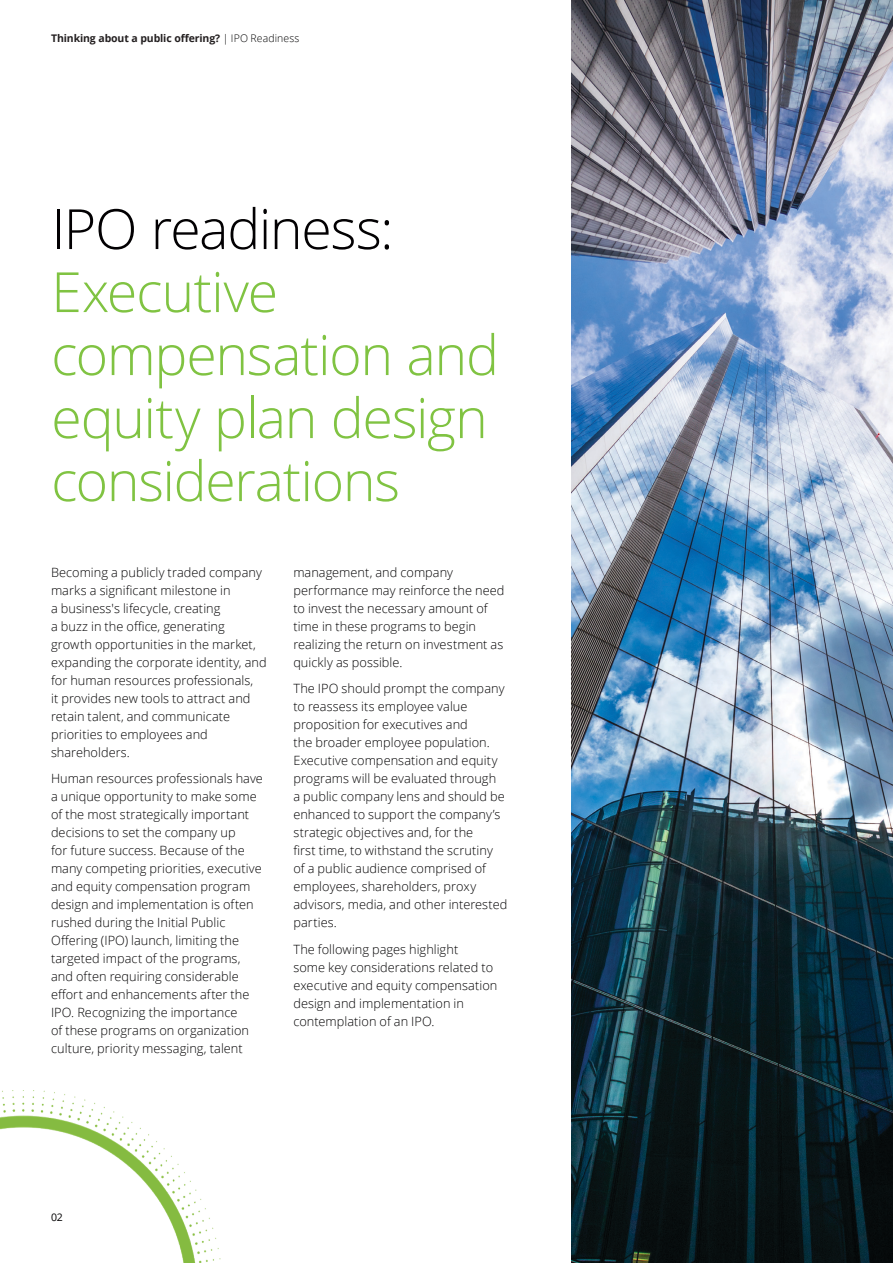
<style>
.page{position:relative;width:893px;height:1263px;background:#fff}
.page>*{position:absolute;margin:0;border:0;box-sizing:border-box;transform-origin:0 0}
.Story_heading_light__37_42pt{font:300 55.5px/63px "Open Sans";letter-spacing:-.025em;color:#80c342}
.Body_copy__8_5_12pt{font:300 12.75px/18px "Open Sans";letter-spacing:.005em;color:#020002}
.Brochure_title___Left_pg__folio_7_9_5pt{font:700 10.5px "Open Sans";letter-spacing:-.01em;color:#231f20}
.t1{font:10.5px "Open Sans";color:#020002}
.s1{font-weight:300;color:#020002}
.s2{color:#020002}
</style>
<div class="page">
<img style="left:572px;top:0;width:321px;height:1263px">
<img style="left:0;top:1091px;width:221px;height:172px">
<p class="Brochure_title___Left_pg__folio_7_9_5pt" style="left:51px;top:31px;width:250px">Thinking about a public offering? <span class="s1">| IPO Readiness</span></p>
<p class="Story_heading_light__37_42pt" style="left:51px;top:196px;width:449px"><span class="s2">IPO readiness:<br></span>Executive compensation and equity plan design considerations</p>
<p class="Body_copy__8_5_12pt" style="left:51px;top:562px;width:217px">Becoming a publicly traded company marks a significant milestone in<br>a business's lifecycle, creating<br>a buzz in the office, generating growth opportunities in the market, expanding the corporate identity, and for human resources professionals,<br>it provides new tools to attract and retain talent, and communicate priorities to employees and shareholders.</p>
<p class="Body_copy__8_5_12pt" style="left:51px;top:769px;width:213px">Human resources professionals have a unique opportunity to make some of the most strategically important decisions to set the company up<br>for future success. Because of the many competing priorities, executive and equity compensation program design and implementation is often rushed during the Initial Public Offering (IPO) launch, limiting the targeted impact of the programs, and often requiring considerable effort and enhancements after the IPO. Recognizing the importance<br>of these programs on organization culture, priority messaging, talent</p>
<p class="Body_copy__8_5_12pt" style="left:293px;top:562px;width:213px">management, and company performance may reinforce the need to invest the necessary amount of time in these programs to begin realizing the return on investment as quickly as possible.</p>
<p class="Body_copy__8_5_12pt" style="left:293px;top:679px;width:216px">The IPO should prompt the company to reassess its employee value proposition for executives and<br>the broader employee population.<br>Executive compensation and equity programs will be evaluated through<br>a public company lens and should be enhanced to support the company’s strategic objectives and, for the<br>first time, to withstand the scrutiny<br>of a public audience comprised of employees, shareholders, proxy advisors, media, and other interested parties.</p>
<p class="Body_copy__8_5_12pt" style="left:293px;top:939px;width:205px">The following pages highlight<br>some key considerations related to executive and equity compensation design and implementation in contemplation of an IPO.</p>
<p class="t1" style="left:51px;top:1210px;width:13px">02</p>
</div>
